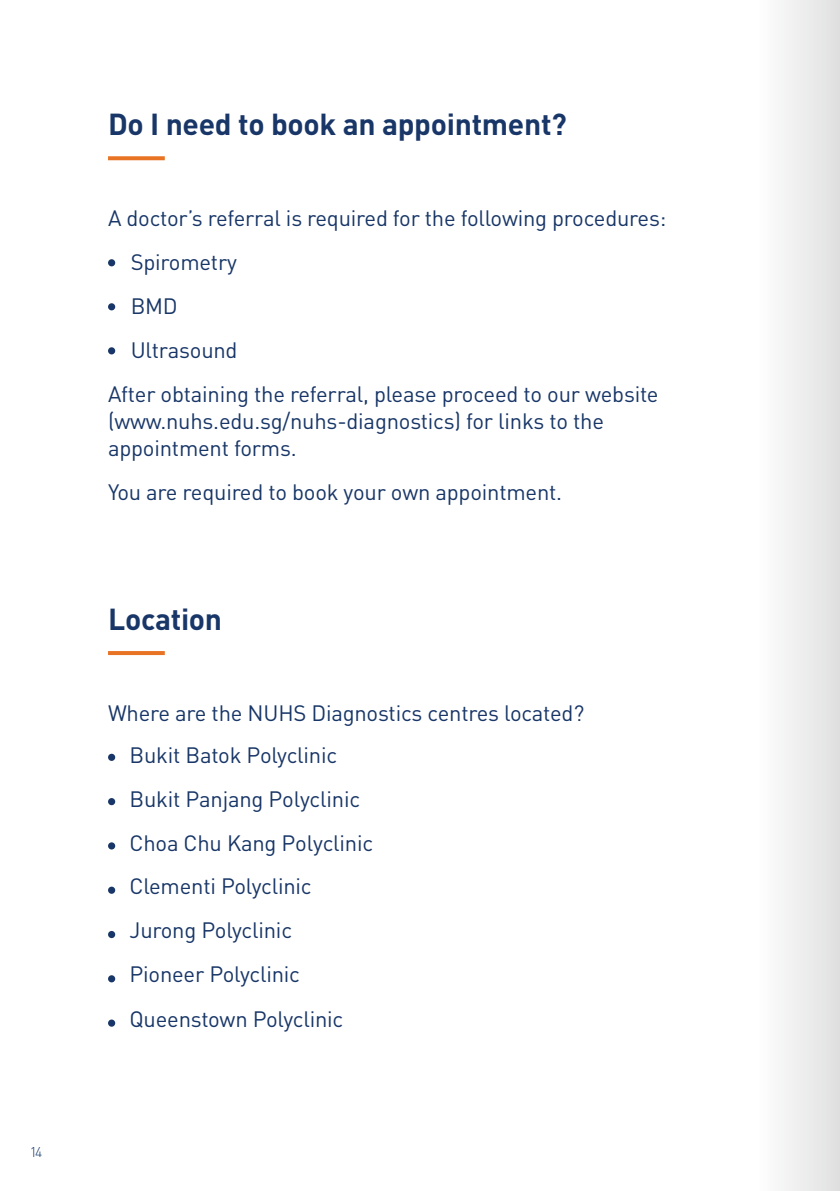
<style>
.page{position:relative;width:840px;height:1191px;background:#fff}
.page>*{position:absolute;margin:0;border:0;box-sizing:border-box;transform-origin:0 0}
.t1{font:700 30px "DINOT";letter-spacing:-.01em;color:#183667}
.t2{font:22px/43.8px "DINOT";letter-spacing:-.01em;color:#183667}
.t3{font:300 14px "DINOT";color:#17396a}
</style>
<div class="page">
<svg style="left:108px;top:156px;width:57px;height:4px"></svg>
<div style="left:108px;top:259px;width:7px;height:7px;background:#183667;border-radius:50%"></div>
<div style="left:108px;top:303px;width:7px;height:7px;background:#183667;border-radius:50%"></div>
<div style="left:108px;top:347px;width:7px;height:7px;background:#183667;border-radius:50%"></div>
<svg style="left:108px;top:651px;width:57px;height:4px"></svg>
<div style="left:108px;top:753px;width:7px;height:8px;background:#183667;border-radius:50%"></div>
<div style="left:108px;top:798px;width:7px;height:7px;background:#183667;border-radius:50%"></div>
<div style="left:108px;top:842px;width:7px;height:7px;background:#183667;border-radius:50%"></div>
<div style="left:108px;top:886px;width:7px;height:7px;background:#183667;border-radius:50%"></div>
<div style="left:108px;top:931px;width:7px;height:7px;background:#183667;border-radius:50%"></div>
<div style="left:108px;top:975px;width:7px;height:7px;background:#183667;border-radius:50%"></div>
<div style="left:108px;top:1019px;width:7px;height:7px;background:#183667;border-radius:50%"></div>
<hr style="left:839px;top:0;width:1px;height:1191px;background:#dedede">
<div style="left:757px;top:0;width:82px;height:1191px;background:linear-gradient(to right,#feffff,#e0e0e1)"></div>
<p class="t3" style="left:30px;top:1142px;width:14px">14</p>
<h1 class="t1" style="left:108px;top:104px;width:460px">Do I need to book an appointment?</h1>
<p class="t2" style="left:108px;top:196px;width:559px">A doctor’s referral is required for the following procedures:</p>
<p class="t2" style="left:131px;top:240px;width:108px">Spirometry</p>
<p class="t2" style="left:131px;top:284px;width:49px">BMD</p>
<p class="t2" style="left:131px;top:328px;width:108px">Ultrasound</p>
<p class="t2" style="left:108px;top:372px;width:551px">After obtaining the referral, please proceed to our website</p>
<p class="t2" style="left:108px;top:407px;width:497px;line-height:27px">(www.nuhs.edu.sg/nuhs-diagnostics) for links to the appointment forms.</p>
<p class="t2" style="left:108px;top:470px;width:455px">You are required to book your own appointment.</p>
<h1 class="t1" style="left:108px;top:598px;width:116px">Location</h1>
<p class="t2" style="left:129px;top:690px;width:456px;text-indent:-22px">Where are the NUHS Diagnostics centres located?<br>Bukit Batok Polyclinic<br>Bukit Panjang Polyclinic<br>Choa Chu Kang Polyclinic<br>Clementi Polyclinic<br>Jurong Polyclinic<br>Pioneer Polyclinic<br>Queenstown Polyclinic</p>
</div>
